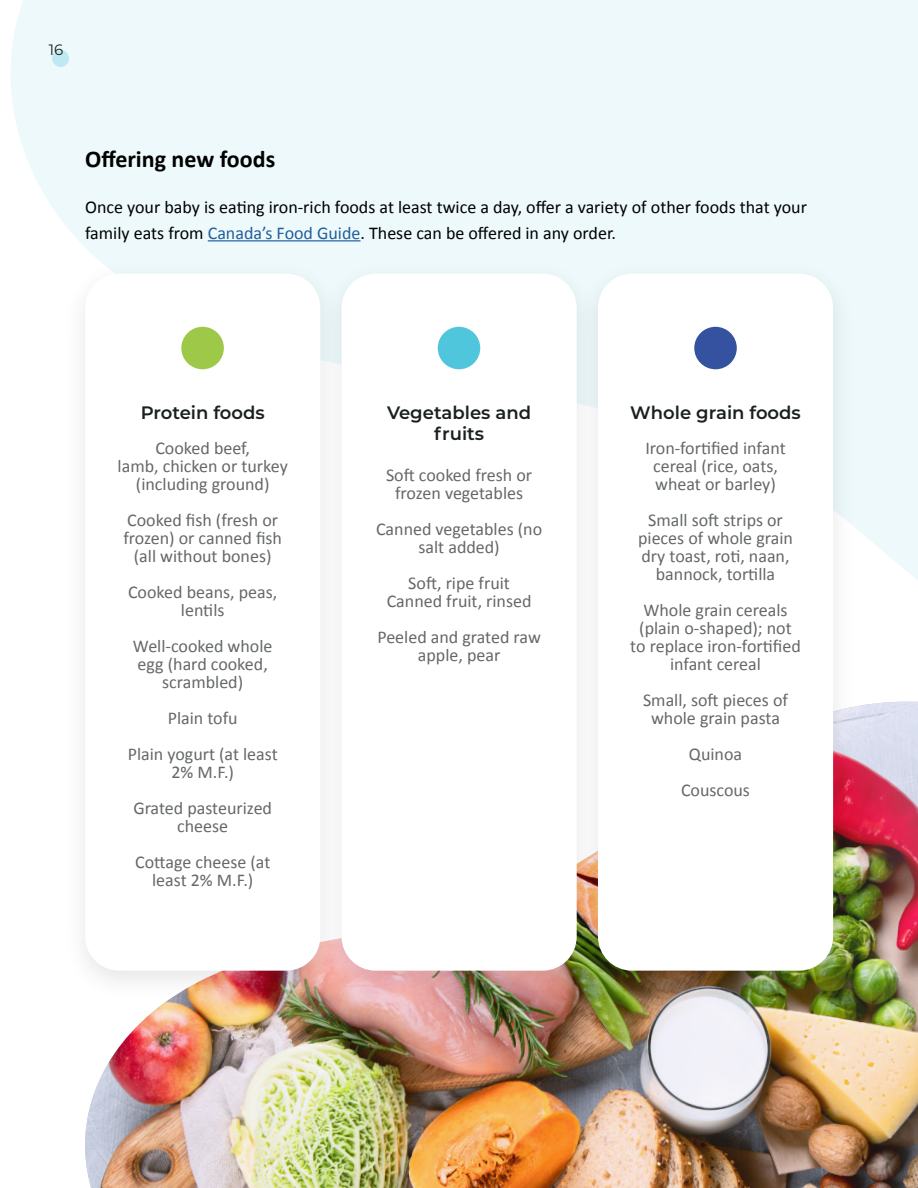
<style>
.page{position:relative;width:918px;height:1188px;background:#fff}
.page>*{position:absolute;margin:0;border:0;box-sizing:border-box;transform-origin:0 0}
.t1{font:700 24px "Calibri";color:#000}
.t2{font:18px/18px "Calibri";color:#656868;text-align:center}
.t3{font:18px/25.5px "Calibri";color:#000}
.t4{font:600 18px "Montserrat";color:#1a1f1f}
.t5{font:15px "Montserrat";color:#1a1f1f}
.s1{color:#215e9e}
</style>
<div class="page">
<svg style="left:11px;top:0;width:907px;height:580px;background:#eef9fb"></svg>
<img style="left:85px;top:702px;width:833px;height:486px">
<div style="left:574px;top:258px;width:283px;height:745px;background:#000;opacity:.1"></div>
<div style="left:598px;top:274px;width:235px;height:697px;background:#fff;border-radius:34px"></div>
<div style="left:317px;top:258px;width:283px;height:745px;background:#000;opacity:.1"></div>
<div style="left:342px;top:274px;width:235px;height:697px;background:#fff;border-radius:34px"></div>
<div style="left:61px;top:258px;width:283px;height:745px;background:#000;opacity:.1"></div>
<div style="left:85px;top:274px;width:235px;height:697px;background:#fff;border-radius:34px"></div>
<hr style="left:208px;top:240px;width:153px;height:1px;background:#215e9e">
<div style="left:181px;top:327px;width:43px;height:42px;background:#9dc848;border-radius:50%"></div>
<div style="left:438px;top:327px;width:42px;height:42px;background:#50c6dd;border-radius:50%"></div>
<div style="left:694px;top:327px;width:43px;height:42px;background:#34529f;border-radius:50%"></div>
<div style="left:52px;top:50px;width:17px;height:17px;background:#bee9f2;border-radius:50%"></div>
<p class="t5" style="left:49px;top:39px;width:16px">16</p>
<h1 class="t1" style="left:85px;top:142px;width:192px">Offering new foods</h1>
<p class="t3" style="left:85px;top:194px;width:723px">Once your baby is eating iron-rich foods at least twice a day, offer a variety of other foods that your family eats from <span class="s1">Canada’s Food Guide</span>. These can be offered in any order.</p>
<p class="t4" style="left:141px;top:399px;width:126px">Protein foods</p>
<p class="t2" style="left:118px;top:439px;width:172px">Cooked beef,<br>lamb, chicken or turkey (including ground)</p>
<p class="t2" style="left:123px;top:511px;width:160px">Cooked fish (fresh or frozen) or canned fish (all without bones)</p>
<p class="t2" style="left:128px;top:583px;width:151px">Cooked beans, peas, lentils</p>
<p class="t2" style="left:133px;top:637px;width:141px">Well-cooked whole egg (hard cooked, scrambled)</p>
<p class="t2" style="left:128px;top:700px;width:152px;line-height:36px">Plain tofu<br>Plain yogurt (at least</p>
<p class="t2" style="left:133px;top:754px;width:140px;line-height:36px">2% M.F.)<br>Grated pasteurized</p>
<p class="t2" style="left:135px;top:808px;width:137px;line-height:36px">cheese<br>Cottage cheese (at</p>
<p class="t2" style="left:152px;top:871px;width:103px">least 2% M.F.)</p>
<p class="t4" style="left:387px;top:399px;width:146px">Vegetables and</p>
<p class="t4" style="left:630px;top:399px;width:172px">Whole grain foods</p>
<p class="t4" style="left:434px;top:421px;width:52px">fruits</p>
<p class="t2" style="left:645px;top:439px;width:142px">Iron-fortified infant cereal (rice, oats, wheat or barley)</p>
<p class="t2" style="left:638px;top:511px;width:156px">Small soft strips or pieces of whole grain dry toast, roti, naan, bannock, tortilla</p>
<p class="t2" style="left:630px;top:601px;width:172px">Whole grain cereals (plain o-shaped); not to replace iron-fortified infant cereal</p>
<p class="t2" style="left:643px;top:691px;width:146px">Small, soft pieces of whole grain pasta</p>
<p class="t2" style="left:681px;top:736px;width:71px;line-height:36px">Quinoa<br>Couscous</p>
<p class="t2" style="left:386px;top:465px;width:148px">Soft cooked fresh or frozen vegetables</p>
<p class="t2" style="left:376px;top:519px;width:168px">Canned vegetables (no salt added)</p>
<p class="t2" style="left:387px;top:573px;width:146px">Soft, ripe fruit<br>Canned fruit, rinsed</p>
<p class="t2" style="left:377px;top:627px;width:165px">Peeled and grated raw apple, pear</p>
</div>
